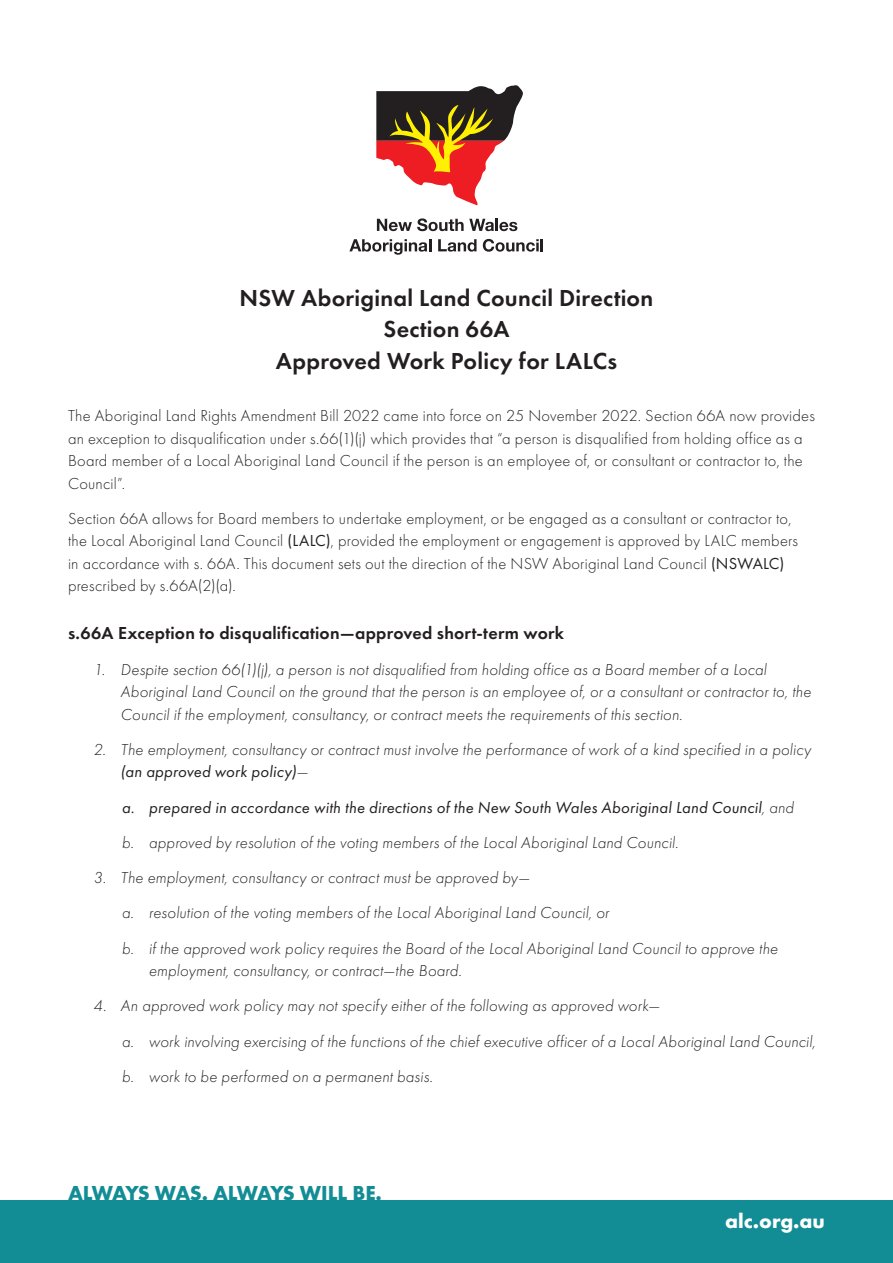
<style>
.page{position:relative;width:893px;height:1263px;background:#fff}
.page>*{position:absolute;margin:0;border:0;box-sizing:border-box;transform-origin:0 0}
.t1{font:600 24px/31.5px "Futura PT";letter-spacing:.01em;color:#231f20;text-align:center}
.t2{font:700 21px "Futura PT";letter-spacing:-.04em;color:#138d95}
.t3{font:700 21px "Futura PT";color:#fff}
.t4{font:600 18px "Futura PT";letter-spacing:.01em;color:#231f20}
.t5{font:italic 300 16.5px/35.2px "Futura PT";letter-spacing:.01em;color:#231f20}
.t6{font:300 16.5px/22.5px "Futura PT";letter-spacing:.015em;color:#231f20}
.t7{font:italic 16.5px/35.2px "Futura PT";letter-spacing:.015em;color:#231f20}
.s1{font-weight:400}
.s2{font-weight:300}
</style>
<div class="page">
<svg style="left:376px;top:85px;width:147px;height:120px"></svg>
<svg style="left:377px;top:218px;width:140px;height:13px"></svg>
<svg style="left:349px;top:239px;width:82px;height:16px"></svg>
<svg style="left:438px;top:239px;width:39px;height:13px"></svg>
<svg style="left:483px;top:239px;width:60px;height:13px"></svg>
<div style="left:0;top:1200px;width:893px;height:63px;background:#138d95"></div>
<h1 class="t1" style="left:240px;top:282px;width:415px">NSW Aboriginal Land Council Direction<br>Section 66A<br>Approved Work Policy for LALCs</h1>
<p class="t6" style="left:68px;top:404px;width:748px">The Aboriginal Land Rights Amendment Bill 2022 came into force on 25 November 2022. Section 66A now provides an exception to disqualification under s.66(1)(j) which provides that “a person is disqualified from holding office as a Board member of a Local Aboriginal Land Council if the person is an employee of, or consultant or contractor to, the Council”.</p>
<p class="t6" style="left:68px;top:507px;width:731px">Section 66A allows for Board members to undertake employment, or be engaged as a consultant or contractor to, the Local Aboriginal Land Council <span class="s1">(LALC)</span>, provided the employment or engagement is approved by LALC members in accordance with s. 66A. This document sets out the direction of the NSW Aboriginal Land Council <span class="s1">(NSWALC) </span>prescribed by s.66A(2)(a).</p>
<p class="t4" style="left:68px;top:622px;width:498px">s.66A Exception to disqualification—approved short-term work</p>
<p class="t5" style="left:121px;top:658px;width:692px;line-height:22.5px;text-indent:-27px">1. Despite section 66(1)(j), a person is not disqualified from holding office as a Board member of a Local<br>Aboriginal Land Council on the ground that the person is an employee of, or a consultant or contractor to, the<br>Council if the employment, consultancy, or contract meets the requirements of this section.</p>
<p class="t5" style="left:121px;top:738px;width:692px;line-height:22.5px;text-indent:-27px">2. The employment, consultancy or contract must involve the performance of work of a kind specified in a policy <span class="s1">(an approved work policy)</span>—</p>
<p class="t7" style="left:122px;top:789px;width:673px">a. prepared in accordance with the directions of the New South Wales Aboriginal Land Council<span class="s2">, and b. approved by resolution of the voting members of the Local Aboriginal Land Council.</span></p>
<p class="t5" style="left:122px;top:860px;width:657px;text-indent:-28px">3. The employment, consultancy or contract must be approved by—<br>a. resolution of the voting members of the Local Aboriginal Land Council, or<br>b. if the approved work policy requires the Board of the Local Aboriginal Land Council to approve the</p>
<p class="t5" style="left:149px;top:953px;width:314px">employment, consultancy, or contract—the Board.</p>
<p class="t5" style="left:122px;top:988px;width:695px;text-indent:-28px">4. An approved work policy may not specify either of the following as approved work—<br>a. work involving exercising of the functions of the chief executive officer of a Local Aboriginal Land Council, b. work to be performed on a permanent basis.</p>
<p class="t2" style="left:68px;top:1180px;width:315px">ALWAYS WAS. ALWAYS WILL BE.</p>
<p class="t3" style="left:725px;top:1207px;width:101px">alc.org.au</p>
</div>
